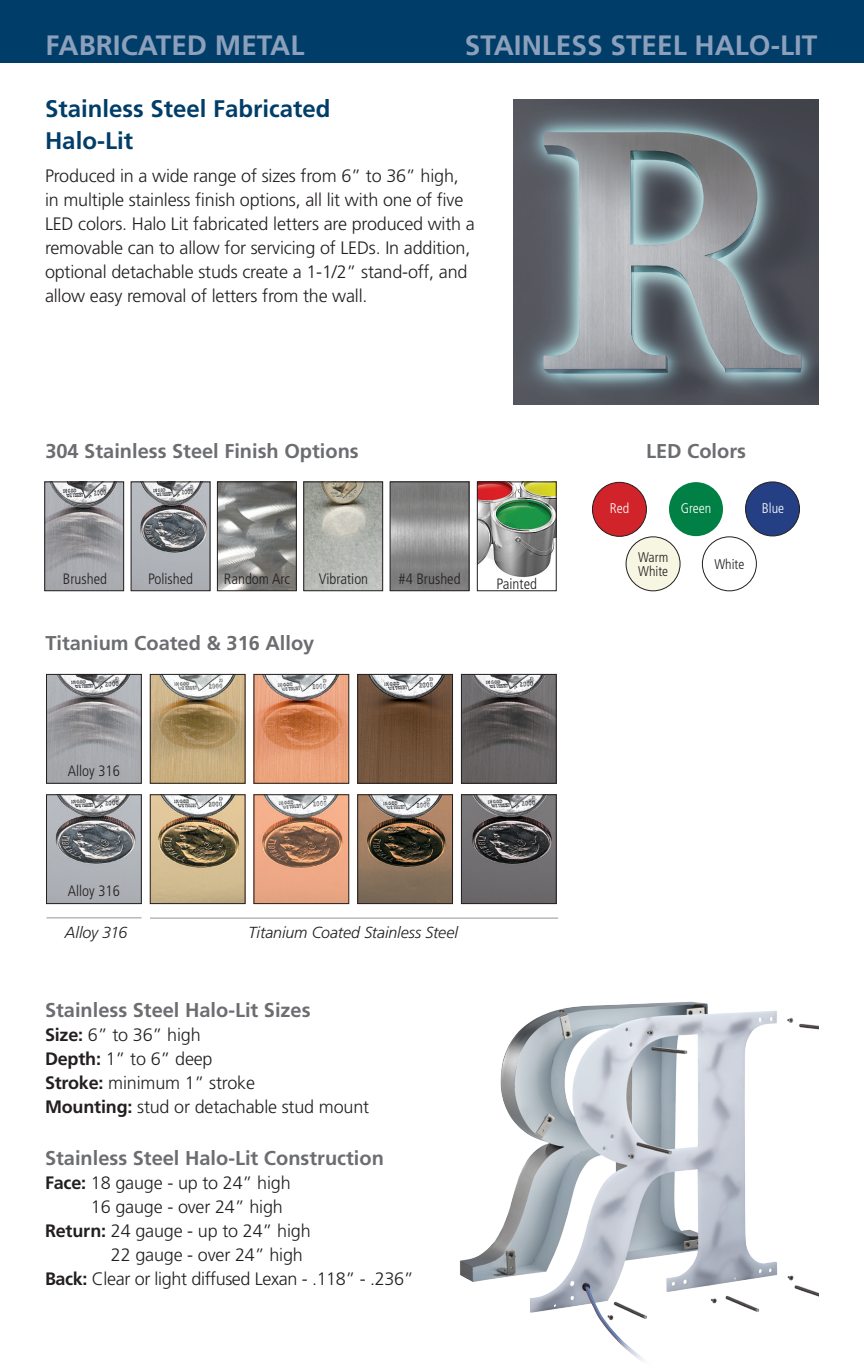
<style>
.page{position:relative;width:864px;height:1368px;background:#fff}
.page>*{position:absolute;margin:0;border:0;box-sizing:border-box;transform-origin:0 0}
.t1{font:700 28px "Frutiger LT Std";color:#8ca0bc}
.t2{font:700 24px/32px "Frutiger LT Std";color:#003e69}
.sub_heads{font:700 20px "Frutiger LT Std";color:#6c6d70}
.t3{font:300 18px/24px "Frutiger LT Std";letter-spacing:-.01em;color:#231f20}
.caption_italic{font:italic 300 16px "Frutiger LT Std";letter-spacing:-.005em;color:#231f20}
.t4{font:300 condensed 15px "Frutiger LT Std";color:#231f20}
.t5{font:300 condensed 14px/14px "Frutiger LT Std";color:#231f20}
.t6{font:300 condensed 14px "Frutiger LT Std";color:#fff}
.s1{font-weight:700}
</style>
<div class="page">
<div style="left:0;top:0;width:864px;height:63px;background:#003e69"></div>
<img style="left:513px;top:99px;width:306px;height:306px">
<img style="left:460px;top:1001px;width:359px;height:360px">
<img style="left:152px;top:676px;width:91px;height:106px">
<div style="left:150px;top:674px;width:95px;height:110px;border:1px solid #231f20"></div>
<img style="left:256px;top:676px;width:91px;height:106px">
<div style="left:254px;top:674px;width:95px;height:110px;border:1px solid #231f20"></div>
<img style="left:359px;top:676px;width:92px;height:106px">
<div style="left:357px;top:674px;width:96px;height:110px;border:1px solid #231f20"></div>
<img style="left:463px;top:676px;width:92px;height:106px">
<div style="left:461px;top:674px;width:96px;height:110px;border:1px solid #231f20"></div>
<img style="left:48px;top:676px;width:92px;height:106px">
<div style="left:46px;top:674px;width:96px;height:110px;border:1px solid #231f20"></div>
<img style="left:152px;top:796px;width:91px;height:106px">
<div style="left:150px;top:794px;width:95px;height:110px;border:1px solid #231f20"></div>
<img style="left:256px;top:796px;width:91px;height:106px">
<div style="left:254px;top:794px;width:95px;height:110px;border:1px solid #231f20"></div>
<img style="left:359px;top:796px;width:92px;height:106px">
<div style="left:357px;top:794px;width:96px;height:110px;border:1px solid #231f20"></div>
<img style="left:463px;top:796px;width:92px;height:106px">
<div style="left:461px;top:794px;width:96px;height:110px;border:1px solid #231f20"></div>
<img style="left:48px;top:796px;width:92px;height:106px">
<div style="left:46px;top:794px;width:96px;height:110px;border:1px solid #231f20"></div>
<hr style="left:150px;top:918px;width:408px;height:1px;background:#939598">
<hr style="left:47px;top:918px;width:95px;height:1px;background:#939598">
<img style="left:392px;top:484px;width:75px;height:105px">
<div style="left:390px;top:482px;width:79px;height:109px;border:1px solid #231f20"></div>
<img style="left:133px;top:484px;width:75px;height:105px">
<div style="left:131px;top:482px;width:79px;height:109px;border:1px solid #231f20"></div>
<img style="left:306px;top:484px;width:75px;height:105px">
<div style="left:304px;top:482px;width:79px;height:109px;border:1px solid #231f20"></div>
<img style="left:219px;top:484px;width:76px;height:105px">
<div style="left:217px;top:482px;width:80px;height:109px;border:1px solid #231f20"></div>
<img style="left:46px;top:484px;width:76px;height:105px">
<div style="left:44px;top:482px;width:80px;height:109px;border:1px solid #231f20"></div>
<div style="left:592px;top:482px;width:54px;height:54px;background:#d1232a;border-radius:50%"></div>
<div style="left:592px;top:482px;width:55px;height:55px;border:1px solid #231f20;border-radius:50%"></div>
<div style="left:626px;top:537px;width:54px;height:54px;background:#f7f6e3;border-radius:50%"></div>
<div style="left:626px;top:537px;width:54px;height:54px;border:1px solid #231f20;border-radius:50%"></div>
<div style="left:702px;top:537px;width:55px;height:54px;border:1px solid #231f20;border-radius:50%"></div>
<div style="left:669px;top:482px;width:54px;height:54px;background:#008044;border-radius:50%"></div>
<div style="left:746px;top:482px;width:54px;height:54px;background:#253f84;border-radius:50%"></div>
<div style="left:745px;top:482px;width:55px;height:54px;border:1px solid #231f20;border-radius:50%"></div>
<img style="left:479px;top:484px;width:76px;height:94px">
<div style="left:477px;top:482px;width:80px;height:109px;border:1px solid #231f20"></div>
<p class="t1" style="left:45px;top:29px;width:261px">FABRICATED METAL</p>
<p class="t1" style="left:465px;top:29px;width:354px">STAINLESS STEEL HALO-LIT</p>
<p class="t2" style="left:45px;top:93px;width:287px">Stainless Steel Fabricated<br>Halo-Lit</p>
<p class="t3" style="left:45px;top:164px;width:431px">Produced in a wide range of sizes from 6” to 36” high, in multiple stainless finish options, all lit with one of five LED colors. Halo Lit fabricated letters are produced with a removable can to allow for servicing of LEDs. In addition, optional detachable studs create a 1-1/2” stand-off, and allow easy removal of letters from the wall.</p>
<p class="sub_heads" style="left:45px;top:439px;width:315px">304 Stainless Steel Finish Options</p>
<p class="t4" style="left:63px;top:570px;width:46px">Brushed</p>
<p class="t4" style="left:148px;top:570px;width:47px">Polished</p>
<p class="t4" style="left:224px;top:570px;width:68px">Random Arc</p>
<p class="t4" style="left:319px;top:570px;width:51px">Vibration</p>
<p class="t4" style="left:398px;top:570px;width:64px">#4 Brushed</p>
<p class="sub_heads" style="left:45px;top:632px;width:270px">Titanium Coated &amp; 316 Alloy</p>
<p class="t4" style="left:497px;top:576px;width:42px">Painted</p>
<p class="t4" style="left:68px;top:763px;width:54px">Alloy 316</p>
<p class="t4" style="left:68px;top:882px;width:54px">Alloy 316</p>
<p class="caption_italic" style="left:65px;top:923px;width:64px">Alloy 316</p>
<p class="caption_italic" style="left:249px;top:923px;width:211px">Titanium Coated Stainless Steel</p>
<p class="sub_heads" style="left:45px;top:998px;width:267px">Stainless Steel Halo-Lit Sizes</p>
<p class="t3" style="left:45px;top:1023px;width:157px"><span class="s1">Size:</span> 6” to 36” high</p>
<p class="t3" style="left:45px;top:1047px;width:169px"><span class="s1">Depth:</span> 1” to 6” deep</p>
<p class="t3" style="left:45px;top:1071px;width:212px"><span class="s1">Stroke:</span> minimum 1” stroke</p>
<p class="t3" style="left:45px;top:1095px;width:326px"><span class="s1">Mounting:</span> stud or detachable stud mount</p>
<p class="sub_heads" style="left:45px;top:1146px;width:340px">Stainless Steel Halo-Lit Construction</p>
<p class="t3" style="left:91px;top:1171px;width:201px;text-indent:-46px"><span class="s1">Face:</span> 18 gauge - up to 24” high<br>16 gauge - over 24” high</p>
<p class="t3" style="left:111px;top:1219px;width:201px;text-indent:-66px"><span class="s1">Return:</span> 24 gauge - up to 24” high<br>22 gauge - over 24” high</p>
<p class="t3" style="left:45px;top:1267px;width:370px"><span class="s1">Back:</span> Clear or light diffused Lexan - .118” - .236”</p>
<p class="sub_heads" style="left:646px;top:439px;width:101px">LED Colors</p>
<p class="t6" style="left:610px;top:500px;width:21px">Red</p>
<p class="t6" style="left:681px;top:500px;width:32px">Green</p>
<p class="t6" style="left:762px;top:500px;width:24px">Blue</p>
<p class="t5" style="left:638px;top:550px;width:32px">Warm<br>White</p>
<p class="t5" style="left:714px;top:557px;width:32px">White</p>
</div>
